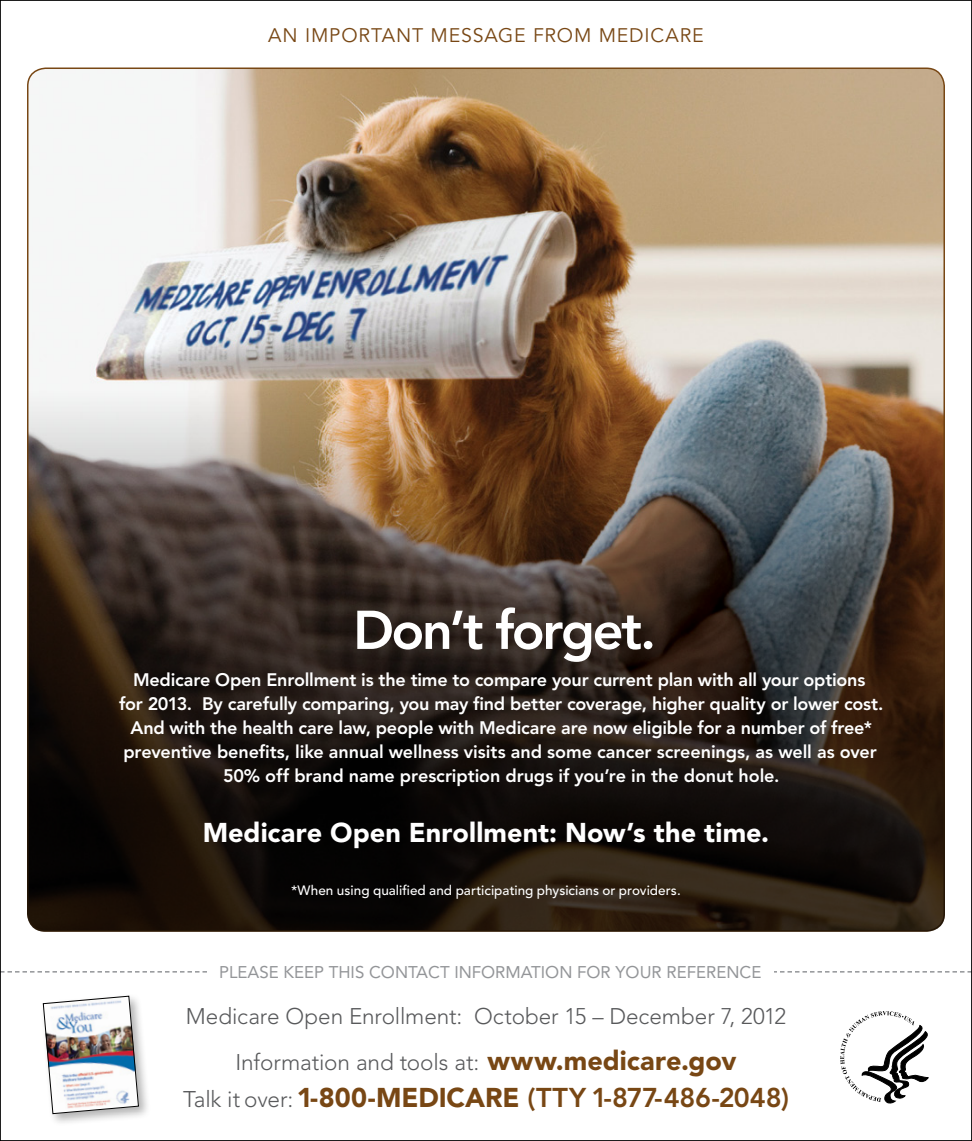
<style>
.page{position:relative;width:972px;height:1141px;background:#fff}
.page>*{position:absolute;margin:0;border:0;box-sizing:border-box;transform-origin:0 0}
.t1{font:800 54px "Avenir";letter-spacing:-.045em;color:#fff}
.t2{font:800 27px "Avenir";letter-spacing:-.005em;color:#784714}
.t3{font:900 27px "Avenir";color:#fff}
.t4{font:300 22.5px "Avenir";letter-spacing:-.005em;color:#58595b}
.t5{font:19.5px "Avenir";letter-spacing:.045em;color:#784714}
.t6{font:800 18px/24px "Avenir";letter-spacing:-.01em;color:#fff;text-align:center}
.t7{font:16.8px "Avenir";color:#939598}
.t8{font:500 13.5px "Avenir";letter-spacing:.005em;color:#fff}
.s1{font-weight:900;font-size:27px;color:#784714}
.s2{font-weight:300;font-size:22.5px;color:#58595b}
.s3{font-weight:900}
</style>
<div class="page">
<img style="left:28px;top:68px;width:916px;height:863px">
<img style="left:27px;top:145px;width:918px;height:787px;border-radius:18px">
<svg style="left:2px;top:971px;width:968px;height:1px"></svg>
<div style="left:207px;top:965px;width:567px;height:13px;background:#fff"></div>
<svg style="left:840px;top:1011px;width:88px;height:92px"></svg>
<div style="left:40px;top:992px;width:111px;height:134px;background:#000;opacity:.3"></div>
<img style="left:43px;top:995px;width:96px;height:119px">
<p class="t5" style="left:268px;top:24px;width:437px">AN IMPORTANT MESSAGE FROM M EDICARE</p>
<h1 class="t1" style="left:353px;top:598px;width:305px">Don’t forget.</h1>
<p class="t6" style="left:119px;top:668px;width:766px">Medicare Open Enrollment is the time to compare your current plan with all your options<br>for 2013. By carefully comparing, you may find better coverage, higher quality or lower cost.<br>And with the health care law, people with Medicare are now eligible for a number of free* preventive benefits, like annual wellness visits and some cancer screenings, as well as over 50% off brand name prescription drugs if you’re in the donut hole.</p>
<h2 class="t3" style="left:203px;top:817px;width:568px">Medicare Open Enrollment: Now’s the time.</h2>
<p class="t8" style="left:291px;top:882px;width:391px">*When using qualified and participating physicians or providers.</p>
<p class="t7" style="left:219px;top:962px;width:544px">PLEASE KEEP THIS CONTACT INFORMATION FOR YOUR REFERENCE</p>
<p class="t4" style="left:186px;top:1003px;width:602px">Medicare Open Enrollment: October 15 – December 7, 2012</p>
<p class="t4" style="left:236px;top:1049px;width:502px">Information and tools at: <span class="s1">www.medicare.gov</span></p>
<h2 class="t2" style="left:183px;top:1082px;width:608px"><span class="s2">Talk it over:</span><span class="s3">1-800-MEDICARE</span> (TTY 1-877-486-2048)</h2>
</div>
